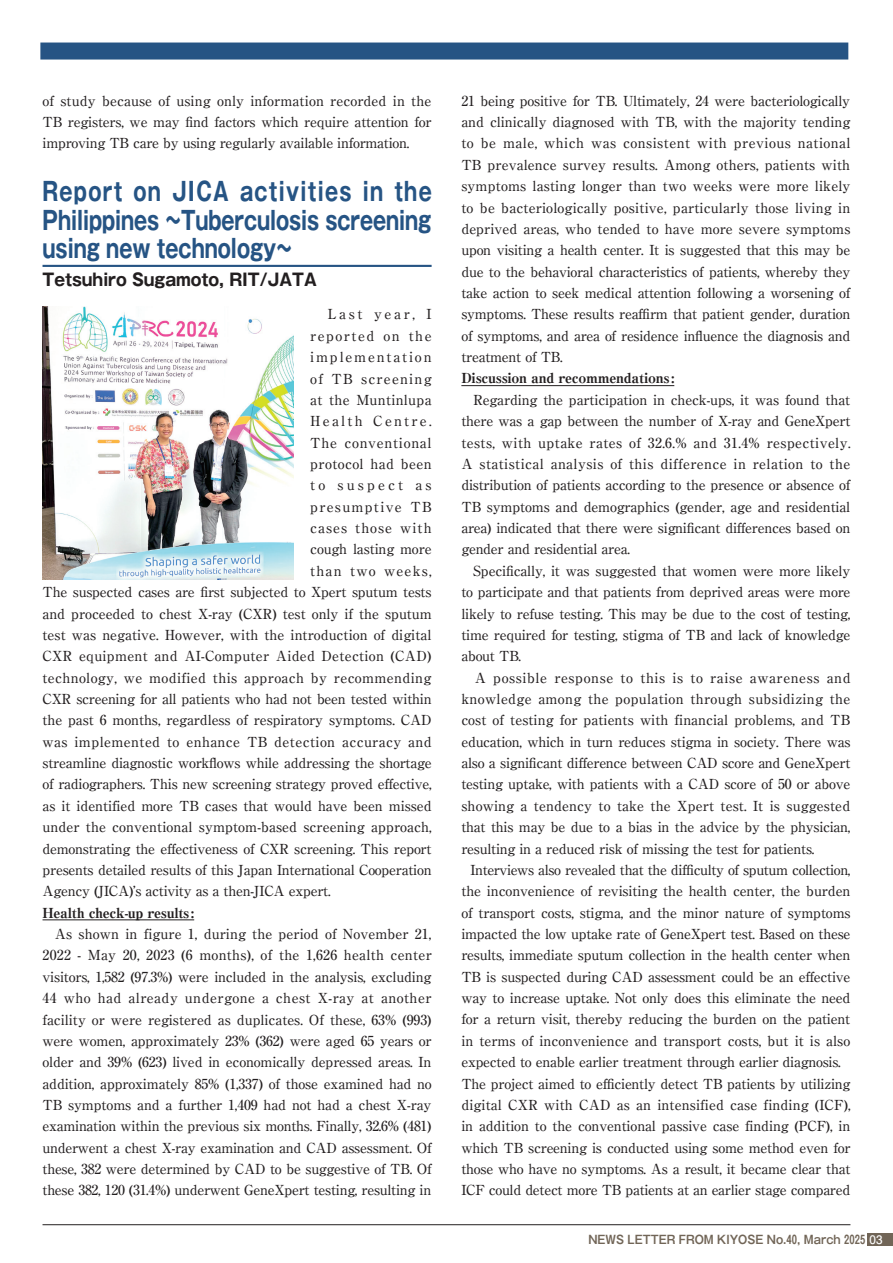
<style>
.page{position:relative;width:893px;height:1263px;background:#fff}
.page>*{position:absolute;margin:0;border:0;box-sizing:border-box;transform-origin:0 0}
.t1{font:700 25.5px/28.7px "Gothic MB101 Pr 6 N";letter-spacing:-.005em;color:#265484;text-align:justify;scale:.75 1}
.t2{font:700 16.95px "Gothic MB101 Pr 6 N";color:#231f20;scale:.92 1}
.t3{font:500 13.8px/21.3px "Ryumin Pr 6 N";letter-spacing:-.02em;color:#231f20;text-align:justify}
.t4{font:500 13.8px "Ryumin Pr 6 N";letter-spacing:.025em;color:#231f20}
.t5{font:500 13.8px "Ryumin Pr 6 N";letter-spacing:.02em;color:#231f20}
.t6{font:500 13.8px "Ryumin Pr 6 N";color:#231f20}
.t7{font:500 13.8px "Ryumin Pr 6 N";letter-spacing:.005em;color:#231f20}
.t8{font:800 13.8px "Ryumin Pr 6 N";letter-spacing:-.02em;color:#231f20}
.t9{font:500 13.8px "Ryumin Pr 6 N";letter-spacing:.03em;color:#231f20}
.t10{font:500 13.8px "Ryumin Pr 6 N";letter-spacing:.085em;color:#231f20}
.t11{font:500 13.8px "Ryumin Pr 6 N";letter-spacing:.05em;color:#231f20}
.t12{font:500 13.8px "Ryumin Pr 6 N";letter-spacing:.13em;color:#231f20}
.t13{font:500 13.8px "Ryumin Pr 6 N";letter-spacing:.07em;color:#231f20}
.t14{font:500 13.8px "Ryumin Pr 6 N";letter-spacing:.105em;color:#231f20}
.t15{font:500 13.8px "Ryumin Pr 6 N";letter-spacing:.16em;color:#231f20}
.t16{font:500 13.8px "Ryumin Pr 6 N";letter-spacing:.09em;color:#231f20}
.t17{font:500 13.8px "Ryumin Pr 6 N";letter-spacing:.225em;color:#231f20}
.t18{font:500 13.8px "Ryumin Pr 6 N";letter-spacing:.19em;color:#231f20}
.t19{font:700 11.7px "Gothic MB101 Pr 6 N De";color:#716557;scale:.9 1}
.s1{font-family:"Futo Go B101 Pr 6 N";color:#fff}
</style>
<div class="page">
<div style="left:867px;top:1233px;width:26px;height:13px;background:#716557"></div>
<div style="left:40px;top:43px;width:808px;height:17px;background:#265484"></div>
<hr style="left:43px;top:1224px;width:807px;height:1px;background:#231f20">
<hr style="left:43px;top:919px;width:151px;height:1px;background:#231f20">
<hr style="left:461px;top:385px;width:213px;height:1px;background:#231f20">
<hr style="left:43px;top:265px;width:389px;height:2px;background:#265484">
<img style="left:43px;top:307px;width:250px;height:272px">
<p class="t3" style="left:43px;top:89px;width:391px">of study because of using only information recorded in the TB registers, we may find factors which require attention for improving TB care by using regularly available information.</p>
<h1 class="t1" style="left:43px;top:176px;width:520px">Report on JICA activities in the Philippines ~Tuberculosis screening using new technology~</h1>
<p class="t2" style="left:43px;top:266px;width:300px">Tetsuhiro Sugamoto, RIT/JATA</p>
<p class="t18" style="left:328px;top:303px;width:105px">Last year, I</p>
<p class="t14" style="left:310px;top:325px;width:123px">reported on the</p>
<p class="t12" style="left:310px;top:346px;width:123px">implementation</p>
<p class="t10" style="left:310px;top:367px;width:123px">of TB screening</p>
<p class="t5" style="left:310px;top:389px;width:123px">at the Muntinlupa</p>
<p class="t15" style="left:310px;top:410px;width:123px">Health Centre.</p>
<p class="t11" style="left:310px;top:432px;width:123px">The conventional</p>
<p class="t4" style="left:310px;top:453px;width:123px">protocol had been</p>
<p class="t17" style="left:310px;top:474px;width:123px">to suspect as</p>
<p class="t16" style="left:310px;top:496px;width:123px">presumptive TB</p>
<p class="t13" style="left:310px;top:517px;width:123px">cases those with</p>
<p class="t3" style="left:310px;top:538px;width:123px">cough lasting more</p>
<p class="t10" style="left:310px;top:560px;width:123px">than two weeks,</p>
<p class="t3" style="left:43px;top:581px;width:391px">The suspected cases are first subjected to Xpert sputum tests</p>
<p class="t3" style="left:43px;top:602px;width:391px">and proceeded to chest X-ray (CXR) test only if the sputum</p>
<p class="t6" style="left:43px;top:624px;width:390px">test was negative. However, with the introduction of digital</p>
<p class="t5" style="left:43px;top:645px;width:390px">CXR equipment and AI-Computer Aided Detection (CAD)</p>
<p class="t4" style="left:43px;top:667px;width:390px">technology, we modified this approach by recommending</p>
<p class="t3" style="left:43px;top:687px;width:391px">CXR screening for all patients who had not been tested within</p>
<p class="t3" style="left:43px;top:709px;width:391px">the past 6 months, regardless of respiratory symptoms. CAD</p>
<p class="t9" style="left:43px;top:731px;width:391px">was implemented to enhance TB detection accuracy and</p>
<p class="t3" style="left:43px;top:752px;width:391px">streamline diagnostic workflows while addressing the shortage</p>
<p class="t3" style="left:43px;top:773px;width:391px">of radiographers. This new screening strategy proved effective,</p>
<p class="t3" style="left:43px;top:794px;width:391px">as it identified more TB cases that would have been missed</p>
<p class="t7" style="left:43px;top:816px;width:391px">under the conventional symptom-based screening approach,</p>
<p class="t3" style="left:43px;top:837px;width:391px">demonstrating the effectiveness of CXR screening. This report</p>
<p class="t3" style="left:43px;top:858px;width:391px">presents detailed results of this Japan International Cooperation</p>
<p class="t3" style="left:43px;top:880px;width:290px">Agency (JICA)’s activity as a then-JICA expert.</p>
<p class="t8" style="left:43px;top:902px;width:153px">Health check-up results:</p>
<p class="t3" style="left:43px;top:923px;width:391px;text-indent:12px">As shown in figure 1, during the period of November 21, 2022 - May 20, 2023 (6 months), of the 1,626 health center visitors, 1,582 (97.3%) were included in the analysis, excluding 44 who had already undergone a chest X-ray at another facility or were registered as duplicates. Of these, 63% (993) were women, approximately 23% (362) were aged 65 years or older and 39% (623) lived in economically depressed areas. In addition, approximately 85% (1,337) of those examined had no TB symptoms and a further 1,409 had not had a chest X-ray examination within the previous six months. Finally, 32.6% (481) underwent a chest X-ray examination and CAD assessment. Of these, 382 were determined by CAD to be suggestive of TB. Of these 382, 120 (31.4%) underwent GeneXpert testing, resulting in</p>
<p class="t3" style="left:461px;top:89px;width:391px">21 being positive for TB. Ultimately, 24 were bacteriologically and clinically diagnosed with TB, with the majority tending to be male, which was consistent with previous national TB prevalence survey results. Among others, patients with symptoms lasting longer than two weeks were more likely to be bacteriologically positive, particularly those living in deprived areas, who tended to have more severe symptoms upon visiting a health center. It is suggested that this may be due to the behavioral characteristics of patients, whereby they take action to seek medical attention following a worsening of symptoms. These results reaffirm that patient gender, duration of symptoms, and area of residence influence the diagnosis and treatment of TB.</p>
<p class="t8" style="left:461px;top:367px;width:215px">Discussion and recommendations:</p>
<p class="t3" style="left:461px;top:388px;width:391px;text-indent:12px">Regarding the participation in check-ups, it was found that there was a gap between the number of X-ray and GeneXpert tests, with uptake rates of 32.6.% and 31.4% respectively.<br>A statistical analysis of this difference in relation to the distribution of patients according to the presence or absence of TB symptoms and demographics (gender, age and residential area) indicated that there were significant differences based on gender and residential area.</p>
<p class="t3" style="left:461px;top:559px;width:391px;text-indent:12px">Specifically, it was suggested that women were more likely to participate and that patients from deprived areas were more likely to refuse testing. This may be due to the cost of testing, time required for testing, stigma of TB and lack of knowledge about TB.</p>
<p class="t3" style="left:461px;top:666px;width:391px;text-indent:13px">A possible response to this is to raise awareness and knowledge among the population through subsidizing the cost of testing for patients with financial problems, and TB education, which in turn reduces stigma in society. There was also a significant difference between CAD score and GeneXpert testing uptake, with patients with a CAD score of 50 or above showing a tendency to take the Xpert test. It is suggested that this may be due to a bias in the advice by the physician, resulting in a reduced risk of missing the test for patients.</p>
<p class="t3" style="left:461px;top:858px;width:391px;text-align:left;text-indent:9px">Interviews also revealed that the difficulty of sputum collection, the inconvenience of revisiting the health center, the burden of transport costs, stigma, and the minor nature of symptoms impacted the low uptake rate of GeneXpert test. Based on these results, immediate sputum collection in the health center when TB is suspected during CAD assessment could be an effective way to increase uptake. Not only does this eliminate the need for a return visit, thereby reducing the burden on the patient in terms of inconvenience and transport costs, but it is also expected to enable earlier treatment through earlier diagnosis.<br>The project aimed to efficiently detect TB patients by utilizing digital CXR with CAD as an intensified case finding (ICF), in addition to the conventional passive case finding (PCF), in which TB screening is conducted using some method even for those who have no symptoms. As a result, it became clear that ICF could detect more TB patients at an earlier stage compared</p>
<p class="t19" style="left:588px;top:1229px;width:328px">NEWS LETTER FROM KIYOSE No.40, March 2025 <span class="s1">03</span></p>
</div>
